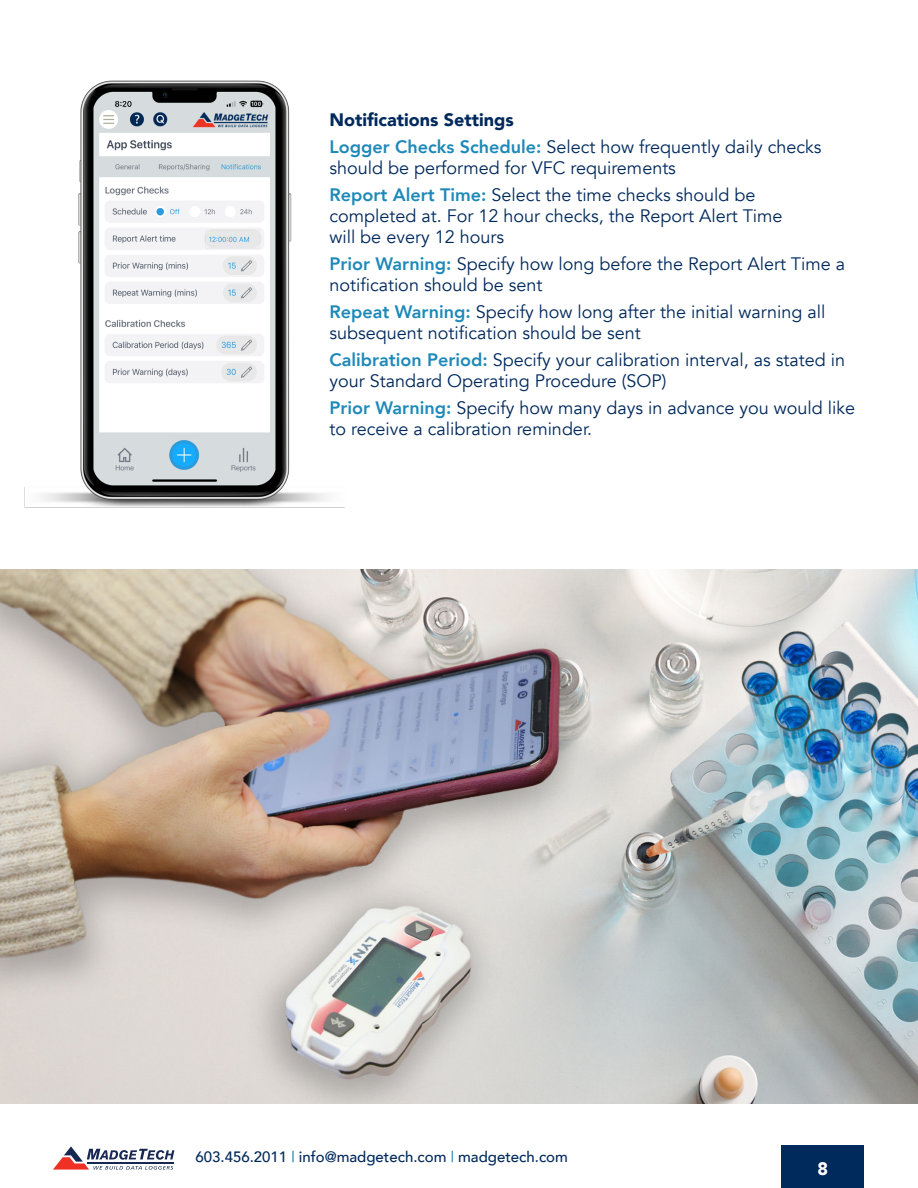
<style>
.page{position:relative;width:918px;height:1188px;background:#fff}
.page>*{position:absolute;margin:0;border:0;box-sizing:border-box;transform-origin:0 0}
.t1{font:18px/21px "Avenir";color:#00295c}
.t2{font:900 18px "Avenir";color:#00295c}
.t3{font:900 18px "Avenir";color:#fff}
.t4{font:500 15px "Avenir";color:#00295c}
.s1{font-weight:800;color:#1e89b8}
.s2{color:#1e89b8}
</style>
<div class="page">
<div style="left:782px;top:1145px;width:82px;height:43px;background:#00295c"></div>
<svg style="left:53px;top:1146px;width:121px;height:24px"></svg>
<hr style="left:87px;top:1162px;width:87px;height:1px;background:#172953">
<img style="left:24px;top:80px;width:321px;height:428px">
<img style="left:0;top:570px;width:918px;height:533px">
<p class="t2" style="left:329px;top:104px;width:186px">Notifications Settings</p>
<p class="t1" style="left:329px;top:137px;width:494px"><span class="s1">Logger Checks Schedule:</span> Select how frequently daily checks should be performed for VFC requirements</p>
<p class="t1" style="left:329px;top:185px;width:428px"><span class="s1">Report Alert Time:</span> Select the time checks should be</p>
<p class="t1" style="left:329px;top:206px;width:455px">completed at. For 12 hour checks, the Report Alert Time</p>
<p class="t1" style="left:329px;top:227px;width:176px">will be every 12 hours</p>
<p class="t1" style="left:329px;top:254px;width:517px"><span class="s1">Prior Warning:</span> Specify how long before the Report Alert Time a notification should be sent</p>
<p class="t1" style="left:329px;top:302px;width:498px"><span class="s1">Repeat Warning:</span> Specify how long after the initial warning all subsequent notification should be sent</p>
<p class="t1" style="left:329px;top:350px;width:517px"><span class="s1">Calibration Period:</span> Specify your calibration interval, as stated in your Standard Operating Procedure (SOP)</p>
<p class="t1" style="left:329px;top:398px;width:527px"><span class="s1">Prior Warning:</span> Specify how many days in advance you would like to receive a calibration reminder.</p>
<p class="t4" style="left:195px;top:1144px;width:374px">603.456.2011 <span class="s2">|</span> info@madgetech.com <span class="s2">|</span> madgetech.com</p>
<p class="t3" style="left:818px;top:1153px;width:12px">8</p>
</div>
